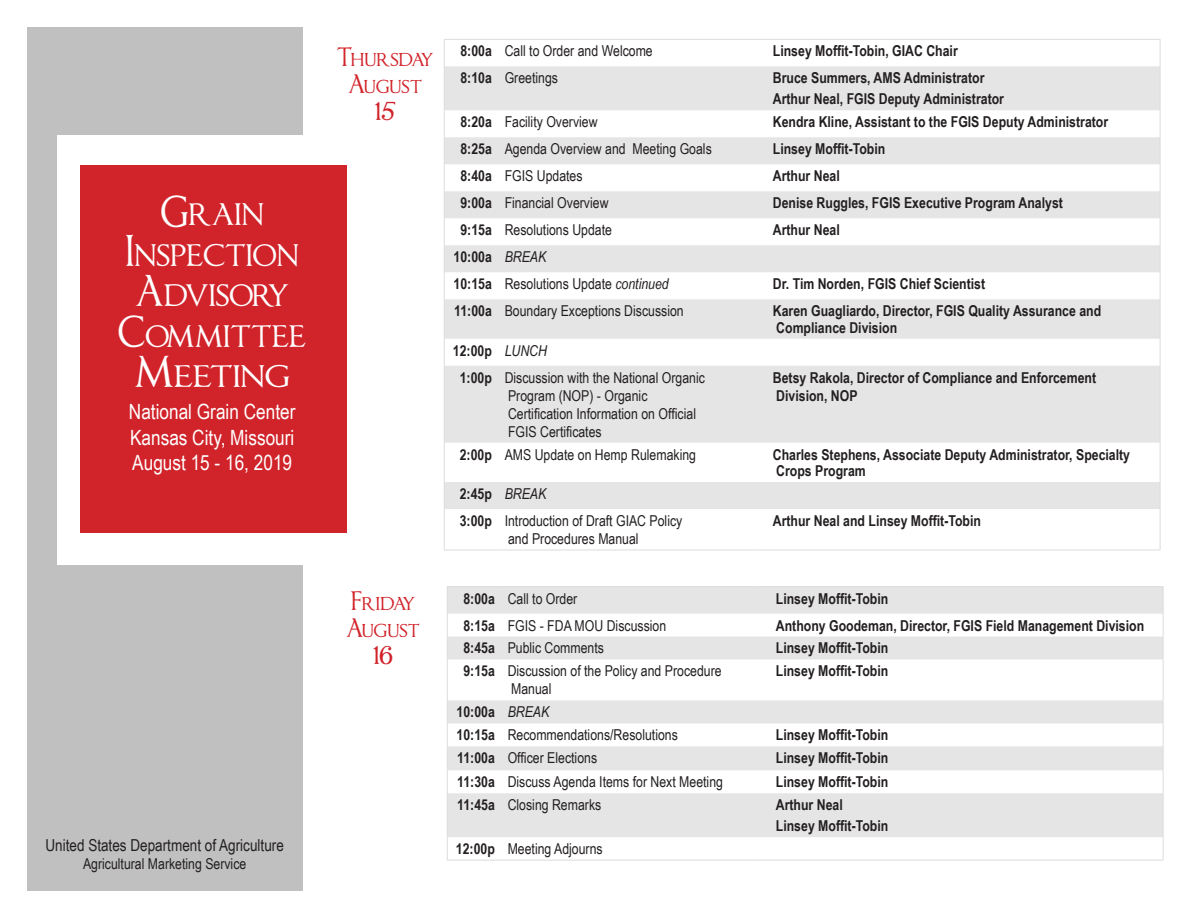
<style>
.page{position:relative;width:1188px;height:918px;background:#fff}
.page>*{position:absolute;margin:0;border:0;box-sizing:border-box;transform-origin:0 0}
.t1{font:37.5px "Imperator Small Caps";color:#fff;scale:.9 1}
.t2{font:37.5px "Imperator Small Caps";color:#fff}
.t3{font:22.5px "Imperator Small Caps";color:#d1232a;scale:.9 1}
.t4{font:22.5px "Imperator Small Caps";color:#d1232a}
.t5{font:21px "Arial Narrow";color:#fff}
.t6{font:16.5px "Arial Narrow";color:#231f20}
.t7{font:700 15px "Arial Narrow";color:#231f20}
.t8{font:15px "Arial Narrow";color:#231f20}
.t9{font:italic 15px "Arial Narrow";color:#231f20}
.s1{font-style:italic}
</style>
<div class="page">
<div style="left:27px;top:27px;width:275px;height:864px;background:#c0c0c0"></div>
<svg style="left:445px;top:66px;width:715px;height:443px;fill:#e5e5e5"></svg>
<hr style="left:444px;top:39px;width:54px;height:1px;background:#dcdcdc">
<svg style="left:444px;top:40px;width:1px;height:26px"></svg>
<hr style="left:498px;top:39px;width:255px;height:1px;background:#dcdcdc">
<hr style="left:753px;top:39px;width:407px;height:1px;background:#dcdcdc">
<svg style="left:1160px;top:40px;width:1px;height:26px"></svg>
<hr style="left:444px;top:66px;width:1px;height:44px;background:#dcdcdc">
<hr style="left:1160px;top:66px;width:1px;height:44px;background:#dcdcdc">
<svg style="left:444px;top:110px;width:1px;height:189px"></svg>
<svg style="left:1160px;top:110px;width:1px;height:189px"></svg>
<hr style="left:444px;top:299px;width:1px;height:40px;background:#dcdcdc">
<hr style="left:1160px;top:299px;width:1px;height:40px;background:#dcdcdc">
<svg style="left:444px;top:339px;width:1px;height:27px"></svg>
<svg style="left:1160px;top:339px;width:1px;height:27px"></svg>
<hr style="left:444px;top:366px;width:1px;height:77px;background:#dcdcdc">
<hr style="left:1160px;top:366px;width:1px;height:77px;background:#dcdcdc">
<hr style="left:444px;top:443px;width:1px;height:39px;background:#dcdcdc">
<hr style="left:1160px;top:443px;width:1px;height:39px;background:#dcdcdc">
<svg style="left:444px;top:482px;width:1px;height:27px"></svg>
<svg style="left:1160px;top:482px;width:1px;height:27px"></svg>
<hr style="left:444px;top:509px;width:1px;height:41px;background:#dcdcdc">
<hr style="left:1160px;top:509px;width:1px;height:41px;background:#dcdcdc">
<hr style="left:444px;top:550px;width:54px;height:1px;background:#dcdcdc">
<hr style="left:498px;top:550px;width:255px;height:1px;background:#dcdcdc">
<hr style="left:753px;top:550px;width:407px;height:1px;background:#dcdcdc">
<svg style="left:448px;top:587px;width:715px;height:250px;fill:#e5e5e5"></svg>
<hr style="left:447px;top:586px;width:54px;height:1px;background:#dcdcdc">
<hr style="left:501px;top:586px;width:255px;height:1px;background:#dcdcdc">
<hr style="left:756px;top:586px;width:407px;height:1px;background:#dcdcdc">
<svg style="left:447px;top:587px;width:1px;height:72px"></svg>
<svg style="left:1163px;top:587px;width:1px;height:72px"></svg>
<hr style="left:447px;top:659px;width:1px;height:41px;background:#dcdcdc">
<hr style="left:1163px;top:659px;width:1px;height:41px;background:#dcdcdc">
<svg style="left:447px;top:700px;width:1px;height:93px"></svg>
<svg style="left:1163px;top:700px;width:1px;height:93px"></svg>
<hr style="left:447px;top:793px;width:1px;height:44px;background:#dcdcdc">
<hr style="left:1163px;top:793px;width:1px;height:44px;background:#dcdcdc">
<svg style="left:447px;top:837px;width:1px;height:23px"></svg>
<svg style="left:1163px;top:837px;width:1px;height:23px"></svg>
<hr style="left:447px;top:860px;width:54px;height:1px;background:#dcdcdc">
<hr style="left:501px;top:860px;width:255px;height:1px;background:#dcdcdc">
<hr style="left:756px;top:860px;width:407px;height:1px;background:#dcdcdc">
<div style="left:57px;top:135px;width:275px;height:430px;background:#fff"></div>
<div style="left:80px;top:165px;width:266px;height:368px;background:#d1232a"></div>
<p class="t1" style="left:161px;top:193px;width:116px">Grain</p>
<p class="t1" style="left:126px;top:234px;width:194px">Inspection</p>
<p class="t1" style="left:135px;top:274px;width:173px">Advisory</p>
<p class="t1" style="left:118px;top:315px;width:210px">Committee</p>
<p class="t2" style="left:135px;top:355px;width:157px">Meeting</p>
<p class="t5" style="left:129px;top:396px;width:168px">National Grain Center</p>
<p class="t5" style="left:130px;top:422px;width:166px">Kansas City, Missouri</p>
<p class="t5" style="left:132px;top:447px;width:161px">August 15 - 16, 2019</p>
<p class="t6" style="left:45px;top:833px;width:240px">United States Department of Agriculture</p>
<p class="t8" style="left:83px;top:853px;width:165px">Agricultural Marketing Service</p>
<p class="t3" style="left:337px;top:47px;width:109px">Thursday</p>
<p class="t3" style="left:348px;top:74px;width:84px">August</p>
<p class="t4" style="left:375px;top:101px;width:22px">15</p>
<p class="t3" style="left:351px;top:591px;width:73px">Friday</p>
<p class="t3" style="left:346px;top:618px;width:84px">August</p>
<p class="t4" style="left:373px;top:645px;width:21px">16</p>
<p class="t7" style="left:460px;top:40px;width:33px">8:00a</p>
<p class="t8" style="left:505px;top:40px;width:150px">Call to Order and Welcome</p>
<p class="t7" style="left:773px;top:40px;width:186px">Linsey Moffit-Tobin, GIAC Chair</p>
<p class="t7" style="left:460px;top:67px;width:33px">8:10a</p>
<p class="t8" style="left:505px;top:67px;width:55px">Greetings</p>
<p class="t7" style="left:773px;top:67px;width:213px">Bruce Summers, AMS Administrator</p>
<p class="t7" style="left:773px;top:88px;width:233px">Arthur Neal, FGIS Deputy Administrator</p>
<p class="t7" style="left:460px;top:111px;width:33px">8:20a</p>
<p class="t8" style="left:505px;top:111px;width:94px">Facility Overview</p>
<p class="t7" style="left:773px;top:111px;width:337px">Kendra Kline, Assistant to the FGIS Deputy Administrator</p>
<p class="t7" style="left:460px;top:138px;width:33px">8:25a</p>
<p class="t8" style="left:505px;top:138px;width:209px">Agenda Overview and Meeting Goals</p>
<p class="t7" style="left:773px;top:138px;width:114px">Linsey Moffit-Tobin</p>
<p class="t7" style="left:460px;top:165px;width:33px">8:40a</p>
<p class="t8" style="left:505px;top:165px;width:79px">FGIS Updates</p>
<p class="t7" style="left:773px;top:165px;width:68px">Arthur Neal</p>
<p class="t7" style="left:460px;top:192px;width:33px">9:00a</p>
<p class="t8" style="left:505px;top:192px;width:105px">Financial Overview</p>
<p class="t7" style="left:773px;top:192px;width:292px">Denise Ruggles, FGIS Executive Program Analyst</p>
<p class="t7" style="left:460px;top:219px;width:33px">9:15a</p>
<p class="t8" style="left:505px;top:219px;width:109px">Resolutions Update</p>
<p class="t7" style="left:773px;top:219px;width:68px">Arthur Neal</p>
<p class="t7" style="left:454px;top:246px;width:40px">10:00a</p>
<p class="t9" style="left:505px;top:246px;width:43px">BREAK</p>
<p class="t7" style="left:454px;top:273px;width:40px">10:15a</p>
<p class="t8" style="left:505px;top:273px;width:166px">Resolutions Update <span class="s1">continued</span></p>
<p class="t7" style="left:773px;top:273px;width:214px">Dr. Tim Norden, FGIS Chief Scientist</p>
<p class="t7" style="left:454px;top:300px;width:39px">11:00a</p>
<p class="t8" style="left:505px;top:300px;width:181px">Boundary Exceptions Discussion</p>
<p class="t7" style="left:773px;top:300px;width:330px">Karen Guagliardo, Director, FGIS Quality Assurance and</p>
<p class="t7" style="left:776px;top:316px;width:122px">Compliance Division</p>
<p class="t7" style="left:453px;top:339px;width:40px">12:00p</p>
<p class="t9" style="left:505px;top:340px;width:44px">LUNCH</p>
<p class="t7" style="left:460px;top:366px;width:34px">1:00p</p>
<p class="t8" style="left:505px;top:366px;width:202px">Discussion with the National Organic</p>
<p class="t8" style="left:508px;top:384px;width:141px">Program (NOP) - Organic</p>
<p class="t8" style="left:508px;top:402px;width:189px">Certification Information on Official</p>
<p class="t8" style="left:508px;top:420px;width:95px">FGIS Certificates</p>
<p class="t7" style="left:773px;top:366px;width:325px">Betsy Rakola, Director of Compliance and Enforcement</p>
<p class="t7" style="left:776px;top:384px;width:83px">Division, NOP</p>
<p class="t7" style="left:460px;top:443px;width:34px">2:00p</p>
<p class="t8" style="left:505px;top:443px;width:193px">AMS Update on Hemp Rulemaking</p>
<p class="t7" style="left:773px;top:443px;width:359px">Charles Stephens, Associate Deputy Administrator, Specialty</p>
<p class="t7" style="left:776px;top:459px;width:91px">Crops Program</p>
<p class="t7" style="left:460px;top:482px;width:34px">2:45p</p>
<p class="t9" style="left:505px;top:483px;width:43px">BREAK</p>
<p class="t7" style="left:460px;top:509px;width:34px">3:00p</p>
<p class="t8" style="left:505px;top:510px;width:179px">Introduction of Draft GIAC Policy</p>
<p class="t8" style="left:508px;top:528px;width:132px">and Procedures Manual</p>
<p class="t7" style="left:773px;top:509px;width:210px">Arthur Neal and Linsey Moffit-Tobin</p>
<p class="t7" style="left:463px;top:587px;width:33px">8:00a</p>
<p class="t8" style="left:508px;top:587px;width:71px">Call to Order</p>
<p class="t7" style="left:776px;top:587px;width:114px">Linsey Moffit-Tobin</p>
<p class="t7" style="left:463px;top:614px;width:33px">8:15a</p>
<p class="t8" style="left:508px;top:614px;width:160px">FGIS - FDA MOU Discussion</p>
<p class="t7" style="left:776px;top:614px;width:370px">Anthony Goodeman, Director, FGIS Field Management Division</p>
<p class="t7" style="left:463px;top:637px;width:33px">8:45a</p>
<p class="t8" style="left:508px;top:637px;width:98px">Public Comments</p>
<p class="t7" style="left:776px;top:637px;width:114px">Linsey Moffit-Tobin</p>
<p class="t7" style="left:463px;top:660px;width:33px">9:15a</p>
<p class="t8" style="left:508px;top:660px;width:215px">Discussion of the Policy and Procedure</p>
<p class="t8" style="left:511px;top:678px;width:42px">Manual</p>
<p class="t7" style="left:776px;top:660px;width:114px">Linsey Moffit-Tobin</p>
<p class="t7" style="left:457px;top:701px;width:40px">10:00a</p>
<p class="t9" style="left:508px;top:702px;width:43px">BREAK</p>
<p class="t7" style="left:457px;top:724px;width:40px">10:15a</p>
<p class="t8" style="left:508px;top:724px;width:172px">Recommendations/Resolutions</p>
<p class="t7" style="left:776px;top:724px;width:114px">Linsey Moffit-Tobin</p>
<p class="t7" style="left:457px;top:747px;width:39px">11:00a</p>
<p class="t8" style="left:508px;top:747px;width:91px">Officer Elections</p>
<p class="t7" style="left:776px;top:747px;width:114px">Linsey Moffit-Tobin</p>
<p class="t7" style="left:457px;top:771px;width:39px">11:30a</p>
<p class="t8" style="left:508px;top:771px;width:217px">Discuss Agenda Items for Next Meeting</p>
<p class="t7" style="left:776px;top:771px;width:114px">Linsey Moffit-Tobin</p>
<p class="t7" style="left:457px;top:794px;width:39px">11:45a</p>
<p class="t8" style="left:508px;top:794px;width:95px">Closing Remarks</p>
<p class="t7" style="left:776px;top:794px;width:68px">Arthur Neal</p>
<p class="t7" style="left:776px;top:815px;width:114px">Linsey Moffit-Tobin</p>
<p class="t7" style="left:456px;top:837px;width:40px">12:00p</p>
<p class="t8" style="left:508px;top:838px;width:97px">Meeting Adjourns</p>
</div>
